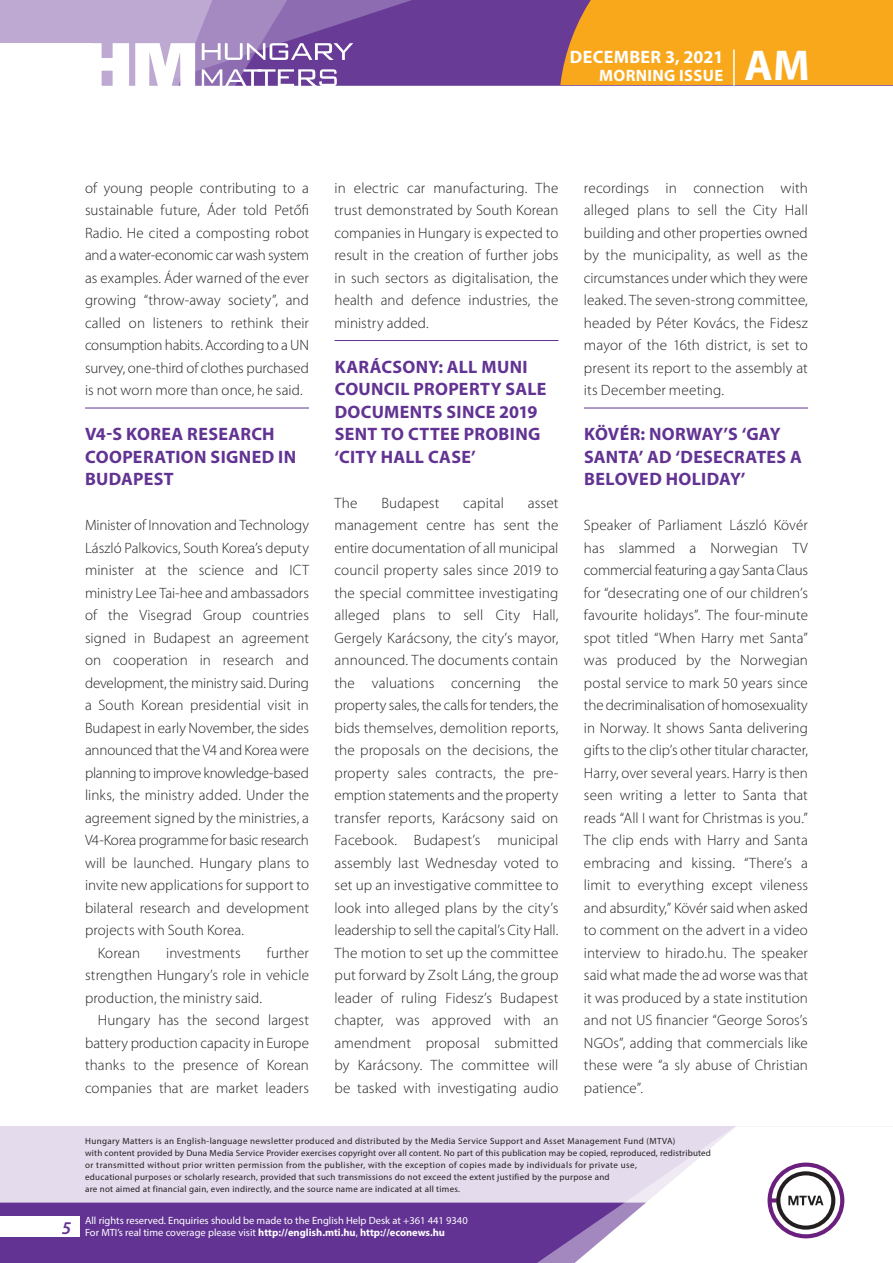
<style>
.page{position:relative;width:893px;height:1263px;background:#fff}
.page>*{position:absolute;margin:0;border:0;box-sizing:border-box;transform-origin:0 0}
.t1{font:700 43.35px "Myriad Pro";color:#fff}
._01_cimsor{font:700 18px/22.5px "Myriad Pro";letter-spacing:.015em;color:#623393}
.t2{font:700 18px "Myriad Pro";letter-spacing:.02em;color:#fff}
.t3{font:italic 600 18px "Myriad Pro";color:#623393}
.t4{font:700 16.5px "Myriad Pro";letter-spacing:.02em;color:#fff}
._03_kenyer_szöveg-1{font:300 15px/22.5px "Myriad Pro";letter-spacing:.005em;color:#231f20;text-align:justify}
._03_kenyer_szöveg-2{font:300 15px/22.5px "Myriad Pro";letter-spacing:.01em;color:#231f20;text-align:justify}
.t5{font:10.5px/12px "Myriad Pro";color:#fff}
.t6{font:9px/12px "Myriad Pro";letter-spacing:.03em;color:#231f20}
.s1{font-weight:700}
</style>
<div class="page">
<div style="left:0;top:1126px;width:893px;height:137px;background:#e4dcec"></div>
<div style="left:0;top:1202px;width:506px;height:61px;background:#623393"></div>
<svg style="left:506px;top:1202px;width:69px;height:61px;background:#6b3e99"></svg>
<svg style="left:575px;top:1126px;width:318px;height:137px"></svg>
<div style="left:0;top:1216px;width:79px;height:20px;background:#fff"></div>
<div style="left:0;top:0;width:893px;height:85px;background:#683b97"></div>
<div style="left:560px;top:0;width:333px;height:85px;background:#f9a71b"></div>
<hr style="left:733px;top:49px;width:2px;height:37px;background:#fff">
<svg style="left:0;top:0;width:479px;height:86px"></svg>
<hr style="left:85px;top:408px;width:224px;height:1px;background:#623393">
<hr style="left:334px;top:340px;width:224px;height:1px;background:#623393">
<hr style="left:584px;top:408px;width:224px;height:1px;background:#623393">
<p class="t2" style="left:570px;top:45px;width:155px">DECEMBER 3, 2021</p>
<p class="t4" style="left:599px;top:65px;width:125px">MORNING ISSUE</p>
<h1 class="t1" style="left:745px;top:37px;width:67px">AM</h1>
<p class="_03_kenyer_szöveg-1" style="left:85px;top:176px;width:225px">of young people contributing to a sustainable future, Áder told Petőfi Radio. He cited a composting robot and a water-economic car wash system as examples. Áder warned of the ever growing “throw-away society”, and called on listeners to rethink their consumption habits. According to a UN survey, one-third of clothes purchased is not worn more than once, he said.</p>
<p class="_01_cimsor" style="left:85px;top:422px;width:212px">V4-S KOREA RESEARCH<br>COOPERATION SIGNED IN<br>BUDAPEST</p>
<p class="_03_kenyer_szöveg-1" style="left:85px;top:514px;width:225px">Minister of Innovation and Technology László Palkovics, South Korea’s deputy minister at the science and ICT ministry Lee Tai-hee and ambassadors of the Visegrad Group countries signed in Budapest an agreement on cooperation in research and development, the ministry said. During a South Korean presidential visit in Budapest in early November, the sides announced that the V4 and Korea were planning to improve knowledge-based links, the ministry added. Under the agreement signed by the ministries, a V4-Korea programme for basic research will be launched. Hungary plans to invite new applications for support to bilateral research and development projects with South Korea.</p>
<p class="_03_kenyer_szöveg-2" style="left:98px;top:941px;width:44px">Korean</p>
<p class="_03_kenyer_szöveg-2" style="left:166px;top:941px;width:76px">investments</p>
<p class="_03_kenyer_szöveg-2" style="left:85px;top:941px;width:225px;text-indent:182px">further strengthen Hungary’s role in vehicle production, the ministry said.</p>
<p class="_03_kenyer_szöveg-2" style="left:85px;top:1009px;width:225px;text-indent:13px">Hungary has the second largest battery production capacity in Europe thanks to the presence of Korean companies that are market leaders</p>
<p class="_03_kenyer_szöveg-2" style="left:334px;top:176px;width:225px">in electric car manufacturing. The trust demonstrated by South Korean companies in Hungary is expected to result in the creation of further jobs in such sectors as digitalisation, the health and defence industries, the ministry added.</p>
<p class="_01_cimsor" style="left:334px;top:355px;width:213px">KARÁCSONY: ALL MUNI<br>COUNCIL PROPERTY SALE<br>DOCUMENTS SINCE 2019<br>SENT TO CTTEE PROBING ‘CITY HALL CASE’</p>
<p class="_03_kenyer_szöveg-1" style="left:334px;top:491px;width:25px">The</p>
<p class="_03_kenyer_szöveg-1" style="left:381px;top:491px;width:60px">Budapest</p>
<p class="_03_kenyer_szöveg-1" style="left:463px;top:491px;width:42px">capital</p>
<p class="_03_kenyer_szöveg-1" style="left:334px;top:491px;width:225px;text-indent:193px">asset management centre has sent the entire documentation of all municipal council property sales since 2019 to the special committee investigating alleged plans to sell City Hall, Gergely Karácsony, the city’s mayor, announced. The documents contain the valuations concerning the property sales, the calls for tenders, the bids themselves, demolition reports, the proposals on the decisions, the property sales contracts, the pre&shy;emption statements and the property transfer reports, Karácsony said on Facebook. Budapest’s municipal assembly last Wednesday voted to set up an investigative committee to look into alleged plans by the city’s leadership to sell the capital’s City Hall.<br>The motion to set up the committee put forward by Zsolt Láng, the group leader of ruling Fidesz’s Budapest chapter, was approved with an amendment proposal submitted by Karácsony. The committee will be tasked with investigating audio</p>
<p class="_03_kenyer_szöveg-1" style="left:584px;top:176px;width:225px">recordings in connection with alleged plans to sell the City Hall building and other properties owned by the municipality, as well as the circumstances under which they were leaked. The seven-strong committee, headed by Péter Kovács, the Fidesz mayor of the 16th district, is set to present its report to the assembly at its December meeting.</p>
<p class="_01_cimsor" style="left:584px;top:422px;width:219px">KÖVÉR: NORWAY’S ‘GAY<br>SANTA’ AD ‘DESECRATES A<br>BELOVED HOLIDAY’</p>
<p class="_03_kenyer_szöveg-1" style="left:584px;top:514px;width:225px">Speaker of Parliament László Kövér has slammed a Norwegian TV commercial featuring a gay Santa Claus for “desecrating one of our children’s favourite holidays”. The four-minute spot titled “When Harry met Santa” was produced by the Norwegian postal service to mark 50 years since the decriminalisation of homosexuality in Norway. It shows Santa delivering gifts to the clip’s other titular character, Harry, over several years. Harry is then seen writing a letter to Santa that reads “All I want for Christmas is you.” The clip ends with Harry and Santa embracing and kissing. “There’s a limit to everything except vileness and absurdity,” Kövér said when asked to comment on the advert in a video interview to hirado.hu. The speaker said what made the ad worse was that it was produced by a state institution and not US financier “George Soros’s NGOs”, adding that commercials like these were “a sly abuse of Christian patience”.</p>
<p class="t3" style="left:62px;top:1217px;width:11px">5</p>
<p class="t6" style="left:85px;top:1134px;width:627px">Hungary Matters is an English-language newsletter produced and distributed by the Media Service Support and Asset Management Fund (MTVA)<br>with content provided by Duna Media Service Provider exercises copyright over all content. No part of this publication may be copied, reproduced, redistributed or transmitted without prior written permission from the publisher, with the exception of copies made by individuals for private use,<br>educational purposes or scholarly research, provided that such transmissions do not exceed the extent justified by the purpose and<br>are not aimed at financial gain, even indirectly, and the source name are indicated at all times.</p>
<p class="t5" style="left:85px;top:1214px;width:384px">All rights reserved. Enquiries should be made to the English Help Desk at +361 441 9340<br>For MTI’s real time coverage please visit <span class="s1">http://english.mti.hu</span>, <span class="s1">http://econews.hu</span></p>
</div>
